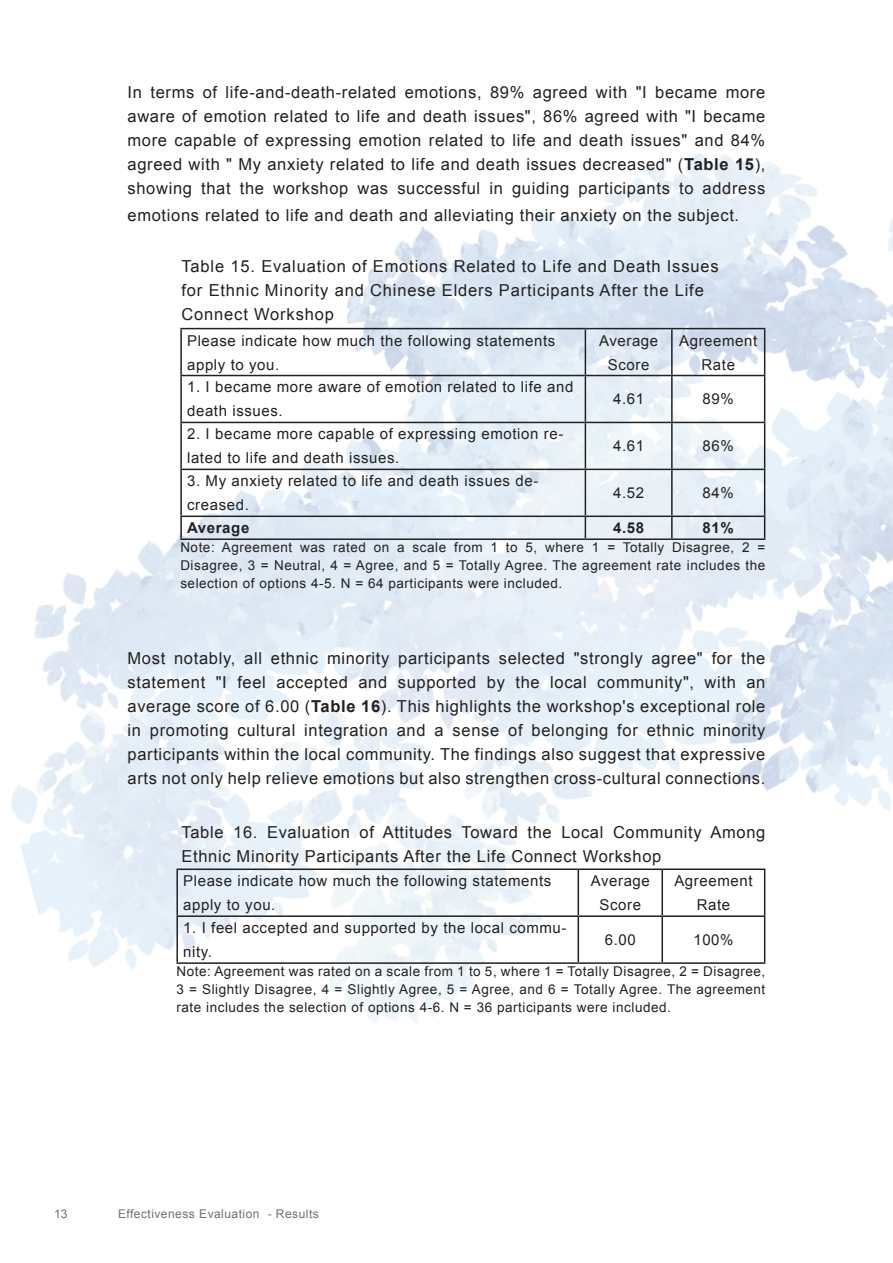
<style>
.page{position:relative;width:893px;height:1263px;background:#fff}
.page>*{position:absolute;margin:0;border:0;box-sizing:border-box;transform-origin:0 0}
.t1{font:16.5px/24px "Arial";letter-spacing:.04em;color:#222121;text-align:justify}
.t2{font:15px/24px "Arial";letter-spacing:.04em;color:#222121}
.t3{font:700 15px "Arial";letter-spacing:.04em;color:#222121}
.t4{font:13.5px/18px "Arial";letter-spacing:.04em;color:#222121;text-align:justify}
.t5{font:12px "Arial";letter-spacing:.04em;color:#6e7072}
.s1{font-weight:700}
</style>
<div class="page">
<img style="left:11px;top:153px;width:882px;height:870px">
<hr style="left:176px;top:868px;width:402px;height:2px;background:#222121">
<hr style="left:176px;top:870px;width:2px;height:45px;background:#222121">
<hr style="left:578px;top:868px;width:84px;height:2px;background:#222121">
<hr style="left:578px;top:870px;width:1px;height:45px;background:#222121">
<hr style="left:662px;top:868px;width:103px;height:2px;background:#222121">
<hr style="left:661px;top:870px;width:2px;height:45px;background:#222121">
<hr style="left:764px;top:870px;width:1px;height:45px;background:#222121">
<hr style="left:176px;top:915px;width:402px;height:2px;background:#222121">
<hr style="left:176px;top:917px;width:2px;height:45px;background:#222121">
<hr style="left:578px;top:915px;width:84px;height:2px;background:#222121">
<hr style="left:578px;top:917px;width:1px;height:45px;background:#222121">
<hr style="left:662px;top:915px;width:103px;height:2px;background:#222121">
<hr style="left:661px;top:917px;width:2px;height:45px;background:#222121">
<hr style="left:764px;top:917px;width:1px;height:45px;background:#222121">
<hr style="left:176px;top:962px;width:402px;height:2px;background:#222121">
<hr style="left:578px;top:962px;width:84px;height:2px;background:#222121">
<hr style="left:662px;top:962px;width:103px;height:2px;background:#222121">
<hr style="left:180px;top:328px;width:405px;height:1px;background:#222121">
<hr style="left:180px;top:329px;width:2px;height:46px;background:#222121">
<hr style="left:585px;top:328px;width:87px;height:1px;background:#222121">
<hr style="left:585px;top:329px;width:1px;height:46px;background:#222121">
<hr style="left:672px;top:328px;width:93px;height:1px;background:#222121">
<hr style="left:671px;top:329px;width:2px;height:46px;background:#222121">
<hr style="left:764px;top:329px;width:1px;height:46px;background:#222121">
<hr style="left:180px;top:375px;width:405px;height:1px;background:#222121">
<hr style="left:180px;top:376px;width:2px;height:46px;background:#222121">
<hr style="left:585px;top:375px;width:87px;height:1px;background:#222121">
<hr style="left:585px;top:376px;width:1px;height:46px;background:#222121">
<hr style="left:672px;top:375px;width:93px;height:1px;background:#222121">
<hr style="left:671px;top:376px;width:2px;height:46px;background:#222121">
<hr style="left:764px;top:376px;width:1px;height:46px;background:#222121">
<hr style="left:180px;top:422px;width:405px;height:1px;background:#222121">
<hr style="left:180px;top:423px;width:2px;height:46px;background:#222121">
<hr style="left:585px;top:422px;width:87px;height:1px;background:#222121">
<hr style="left:585px;top:423px;width:1px;height:46px;background:#222121">
<hr style="left:672px;top:422px;width:93px;height:1px;background:#222121">
<hr style="left:671px;top:423px;width:2px;height:46px;background:#222121">
<hr style="left:764px;top:423px;width:1px;height:46px;background:#222121">
<hr style="left:180px;top:469px;width:405px;height:1px;background:#222121">
<hr style="left:180px;top:470px;width:2px;height:45px;background:#222121">
<hr style="left:585px;top:469px;width:87px;height:1px;background:#222121">
<hr style="left:585px;top:470px;width:1px;height:45px;background:#222121">
<hr style="left:672px;top:469px;width:93px;height:1px;background:#222121">
<hr style="left:671px;top:470px;width:2px;height:45px;background:#222121">
<hr style="left:764px;top:470px;width:1px;height:45px;background:#222121">
<hr style="left:180px;top:515px;width:405px;height:2px;background:#222121">
<hr style="left:180px;top:517px;width:2px;height:21px;background:#222121">
<hr style="left:585px;top:515px;width:87px;height:2px;background:#222121">
<svg style="left:585px;top:517px;width:1px;height:21px"></svg>
<hr style="left:672px;top:515px;width:93px;height:2px;background:#222121">
<hr style="left:671px;top:517px;width:2px;height:21px;background:#222121">
<svg style="left:764px;top:517px;width:1px;height:21px"></svg>
<hr style="left:180px;top:538px;width:405px;height:2px;background:#222121">
<hr style="left:585px;top:538px;width:87px;height:2px;background:#222121">
<hr style="left:672px;top:538px;width:93px;height:2px;background:#222121">
<p class="t1" style="left:128px;top:81px;width:639px">In terms of life-and-death-related emotions, 89% agreed with "I became more aware of emotion related to life and death issues", 86% agreed with "I became more capable of expressing emotion related to life and death issues" and 84% agreed with " My anxiety related to life and death issues decreased" (<span class="s1">Table 15</span>), showing that the workshop was successful in guiding participants to address</p>
<p class="t1" style="left:128px;top:204px;width:613px">emotions related to life and death and alleviating their anxiety on the subject.</p>
<p class="t1" style="left:182px;top:255px;width:539px;text-align:left">Table 15. Evaluation of Emotions Related to Life and Death Issues for Ethnic Minority and Chinese Elders Participants After the Life<br>Connect Workshop</p>
<p class="t2" style="left:187px;top:328px;width:370px">Please indicate how much the following statements apply to you.</p>
<p class="t2" style="left:599px;top:328px;width:61px;text-align:center">Average<br>Score</p>
<p class="t2" style="left:679px;top:328px;width:80px;text-align:center">Agreement<br>Rate</p>
<p class="t2" style="left:187px;top:375px;width:388px">1. I became more aware of emotion related to life and death issues.</p>
<p class="t2" style="left:613px;top:387px;width:32px">4.61</p>
<p class="t2" style="left:703px;top:387px;width:33px">89%</p>
<p class="t2" style="left:187px;top:422px;width:378px">2. I became more capable of expressing emotion re&shy;lated to life and death issues.</p>
<p class="t2" style="left:187px;top:469px;width:353px">3. My anxiety related to life and death issues de&shy;creased.</p>
<p class="t2" style="left:613px;top:434px;width:32px">4.61</p>
<p class="t2" style="left:703px;top:434px;width:33px">86%</p>
<p class="t2" style="left:613px;top:481px;width:32px">4.52</p>
<p class="t2" style="left:703px;top:481px;width:33px">84%</p>
<p class="t3" style="left:187px;top:518px;width:64px">Average</p>
<p class="t3" style="left:613px;top:518px;width:32px">4.58</p>
<p class="t3" style="left:703px;top:518px;width:33px">81%</p>
<p class="t4" style="left:180px;top:538px;width:586px">Note: Agreement was rated on a scale from 1 to 5, where 1 = Totally Disagree, 2 = Disagree, 3 = Neutral, 4 = Agree, and 5 = Totally Agree. The agreement rate includes the selection of options 4-5. N = 64 participants were included.</p>
<p class="t1" style="left:128px;top:646px;width:639px">Most notably, all ethnic minority participants selected "strongly agree" for the statement "I feel accepted and supported by the local community", with an average score of 6.00 (<span class="s1">Table 16</span>). This highlights the workshop's exceptional role in promoting cultural integration and a sense of belonging for ethnic minority participants within the local community. The findings also suggest that expressive arts not only help relieve emotions but also strengthen cross-cultural connections.</p>
<p class="t1" style="left:182px;top:820px;width:585px">Table 16. Evaluation of Attitudes Toward the Local Community Among<br>Ethnic Minority Participants After the Life Connect Workshop</p>
<p class="t2" style="left:183px;top:869px;width:370px">Please indicate how much the following statements apply to you.</p>
<p class="t2" style="left:591px;top:869px;width:61px;text-align:center">Average<br>Score</p>
<p class="t2" style="left:674px;top:869px;width:80px;text-align:center">Agreement<br>Rate</p>
<p class="t2" style="left:183px;top:916px;width:385px">1. I feel accepted and supported by the local commu&shy;nity.</p>
<p class="t2" style="left:605px;top:928px;width:32px">6.00</p>
<p class="t2" style="left:693px;top:928px;width:42px">100%</p>
<p class="t4" style="left:176px;top:962px;width:590px">Note: Agreement was rated on a scale from 1 to 5, where 1 = Totally Disagree, 2 = Disagree, 3 = Slightly Disagree, 4 = Slightly Agree, 5 = Agree, and 6 = Totally Agree. The agreement rate includes the selection of options 4-6. N = 36 participants were included.</p>
<p class="t5" style="left:54px;top:1205px;width:15px">13</p>
<p class="t5" style="left:118px;top:1205px;width:202px">Effectiveness Evaluation - Results</p>
</div>
